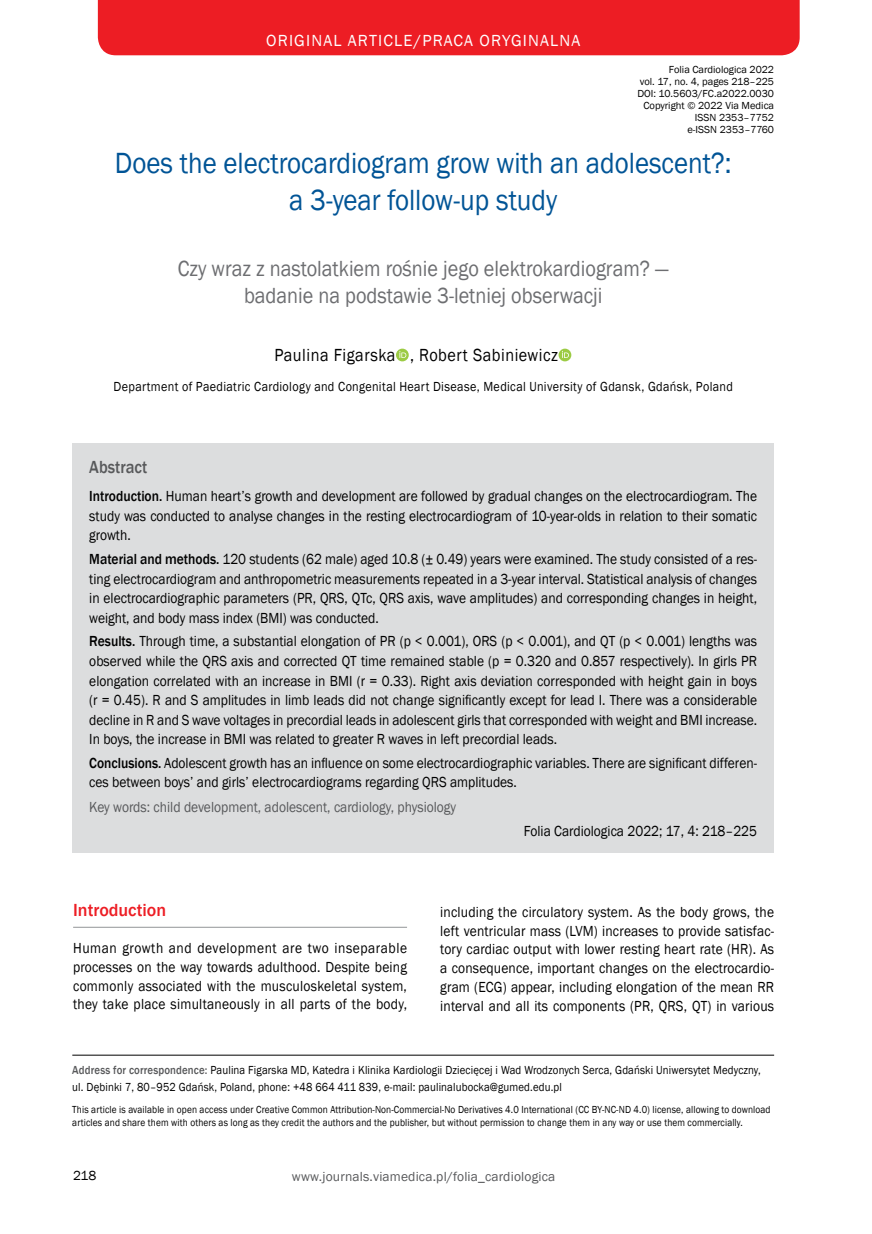
<style>
.page{position:relative;width:872px;height:1234px;background:#fff}
.page>*{position:absolute;margin:0;border:0;box-sizing:border-box;transform-origin:0 0}
.t1{font:30px/36.6px "Franklin Gothic";color:#005496;text-align:center;scale:.9 1}
.t2{font:22.5px/27.5px "Franklin Gothic";color:#6d6e71;text-align:center;scale:.9 1}
.t3{font:18px "Franklin Gothic";letter-spacing:.03em;color:#000;scale:.9 1}
.t4{font:500 18px "Franklin Gothic";color:#ed1d24}
.t5{font:500 18px "Franklin Gothic";color:#58595b;scale:.9 1}
.t6{font:16.5px "Franklin Gothic";letter-spacing:.07em;color:#fff}
.t7{font:15px/19.5px "Franklin Gothic";color:#000;text-align:justify;scale:.9 1}
.t8{font:15px "Franklin Gothic";color:#58595b;scale:.9 1}
.t9{font:13.5px "Franklin Gothic";letter-spacing:.025em;color:#000;scale:.9 1}
.t10{font:13.5px "Franklin Gothic";letter-spacing:.01em;color:#58595b}
.t11{font:13.5px "Franklin Gothic";letter-spacing:.025em;color:#000}
.t12{font:12px/16.5px "Franklin Gothic";letter-spacing:.01em;color:#000;scale:.9 1}
.t13{font:10.5px/13.5px "Franklin Gothic";letter-spacing:.01em;color:#000;scale:.89 1}
.t14{font:10.5px/12px "Franklin Gothic";letter-spacing:.01em;color:#000;text-align:right}
.s1{font-weight:500}
.s2{font-weight:500;color:#58595b}
</style>
<div class="page">
<div style="left:98px;top:0;width:701px;height:55px;background:#ed1d24"></div>
<hr style="left:72px;top:1054px;width:702px;height:1px;background:#000">
<svg style="left:396px;top:348px;width:13px;height:13px"></svg>
<svg style="left:399px;top:351px;width:7px;height:7px"></svg>
<svg style="left:558px;top:348px;width:13px;height:13px"></svg>
<svg style="left:562px;top:351px;width:7px;height:7px"></svg>
<div style="left:72px;top:443px;width:702px;height:409px;background:#dcddde"></div>
<hr style="left:73px;top:926px;width:334px;height:1px;background:#939598">
<p class="t6" style="left:266px;top:30px;width:316px">ORIGINAL ARTICLE/PRACA ORYGINALNA</p>
<p class="t14" style="left:637px;top:64px;width:138px">Folia Cardiologica 2022<br>vol. 17, no. 4, pages 218–225<br>DOI: 10.5603/FC.a2022.0030<br>Copyright © 2022 Via Medica<br>ISSN 2353–7752<br>e-ISSN 2353–7760</p>
<h1 class="t1" style="left:115px;top:146px;width:687px">Does the electrocardiogram grow with an adolescent?: a 3-year follow-up study</h1>
<h2 class="t2" style="left:178px;top:255px;width:547px">Czy wraz z nastolatkiem rośnie jego elektrokardiogram? — badanie na podstawie 3-letniej obserwacji</h2>
<p class="t3" style="left:274px;top:344px;width:317px">Paulina Figarska , Robert Sabiniewicz</p>
<p class="t9" style="left:113px;top:378px;width:690px">Department of Paediatric Cardiology and Congenital Heart Disease, Medical University of Gdansk, Gdańsk, Poland</p>
<p class="t5" style="left:89px;top:456px;width:66px">Abstract</p>
<p class="t7" style="left:89px;top:487px;width:743px"><span class="s1">Introduction.</span> Human heart’s growth and development are followed by gradual changes on the electrocardiogram. The study was conducted to analyse changes in the resting electrocardiogram of 10-year-olds in relation to their somatic growth.</p>
<p class="t7" style="left:89px;top:549px;width:743px"><span class="s1">Material and methods.</span> 120 students (62 male) aged 10.8 (± 0.49) years were examined. The study consisted of a res&shy;ting electrocardiogram and anthropometric measurements repeated in a 3-year interval. Statistical analysis of changes in electrocardiographic parameters (PR, QRS, QTc, QRS axis, wave amplitudes) and corresponding changes in height, weight, and body mass index (BMI) was conducted.</p>
<p class="t7" style="left:89px;top:632px;width:743px"><span class="s1">Results.</span> Through time, a substantial elongation of PR (p &lt; 0.001), ORS (p &lt; 0.001), and QT (p &lt; 0.001) lengths was observed while the QRS axis and corrected QT time remained stable (p = 0.320 and 0.857 respectively). In girls PR elongation correlated with an increase in BMI (r = 0.33). Right axis deviation corresponded with height gain in boys (r = 0.45). R and S amplitudes in limb leads did not change significantly except for lead I. There was a considerable decline in R and S wave voltages in precordial leads in adolescent girls that corresponded with weight and BMI increase.<br>In boys, the increase in BMI was related to greater R waves in left precordial leads.</p>
<p class="t7" style="left:89px;top:753px;width:743px"><span class="s1">Conclusions.</span> Adolescent growth has an influence on some electrocardiographic variables. There are significant differen&shy;ces between boys’ and girls’ electrocardiograms regarding QRS amplitudes.</p>
<p class="t8" style="left:89px;top:797px;width:409px">Key words: child development, adolescent, cardiology, physiology</p>
<p class="t7" style="left:524px;top:821px;width:261px">Folia Cardiologica 2022; 17, 4: 218–225</p>
<p class="t4" style="left:73px;top:898px;width:95px">Introduction</p>
<p class="t7" style="left:73px;top:938px;width:372px;line-height:18.8px">Human growth and development are two inseparable processes on the way towards adulthood. Despite being commonly associated with the musculoskeletal system, they take place simultaneously in all parts of the body,</p>
<p class="t7" style="left:440px;top:902px;width:372px;line-height:18.8px">including the circulatory system. As the body grows, the left ventricular mass (LVM) increases to provide satisfac&shy;tory cardiac output with lower resting heart rate (HR). As a consequence, important changes on the electrocardio&shy;gram (ECG) appear, including elongation of the mean RR interval and all its components (PR, QRS, QT) in various</p>
<p class="t12" style="left:72px;top:1061px;width:766px"><span class="s2">Address for correspondence:</span> Paulina Figarska MD, Katedra i Klinika Kardiologii Dziecięcej i Wad Wrodzonych Serca, Gdański Uniwersytet Medyczny, ul. Dębinki 7, 80–952 Gdańsk, Poland, phone: +48 664 411 839, e-mail: paulinalubocka@gumed.edu.pl</p>
<p class="t13" style="left:72px;top:1102px;width:786px">This article is available in open access under Creative Common Attribution-Non-Commercial-No Derivatives 4.0 International (CC BY-NC-ND 4.0) license, allowing to download articles and share them with others as long as they credit the authors and the publisher, but without permission to change them in any way or use them commercially.</p>
<p class="t11" style="left:73px;top:1166px;width:25px">218</p>
<p class="t10" style="left:292px;top:1167px;width:265px">www.journals.viamedica.pl/folia_cardiologica</p>
</div>
